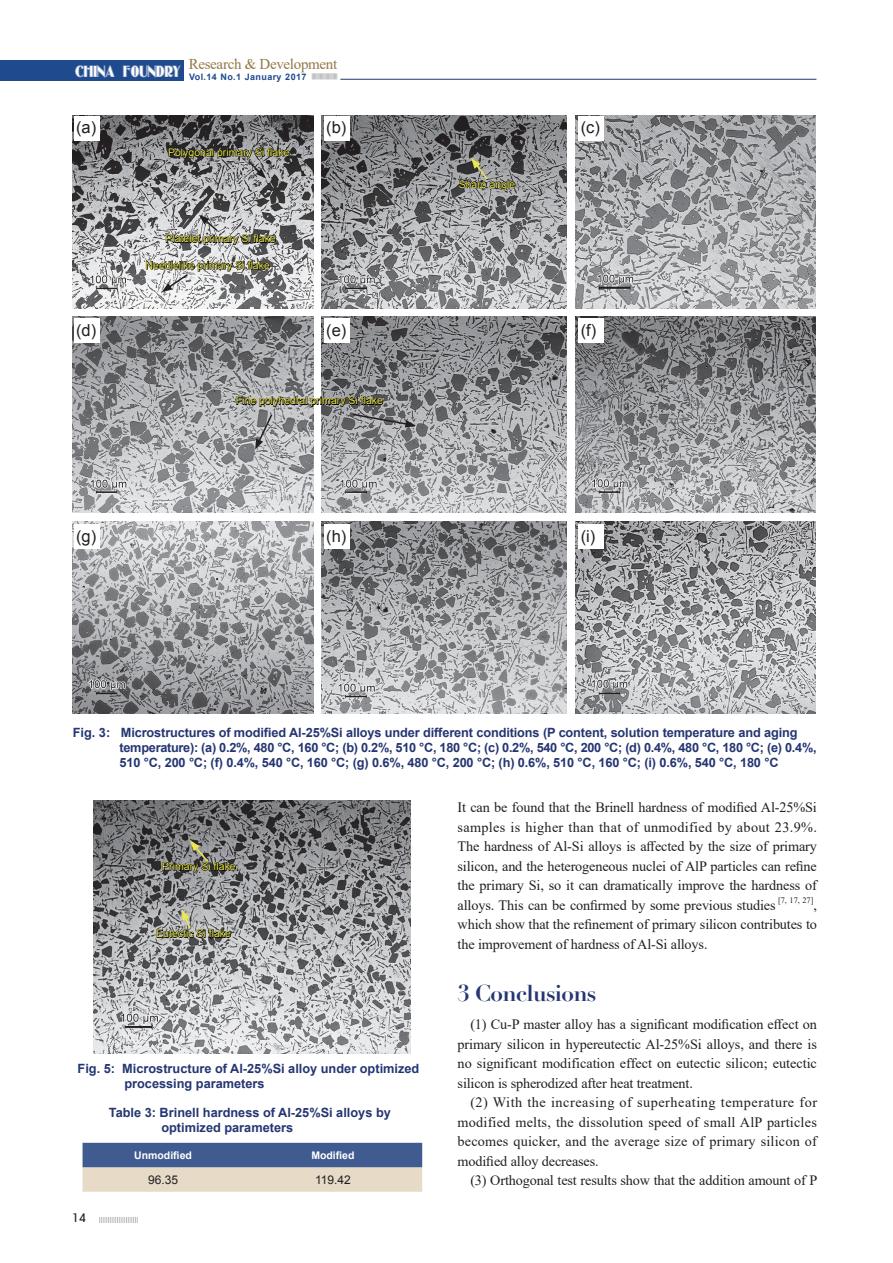
<style>
.page{position:relative;width:893px;height:1263px;background:#fff}
.page>*{position:absolute;margin:0;border:0;box-sizing:border-box;transform-origin:0 0}
.t1{font:700 22.5px "Didot";letter-spacing:-.03em;color:#253672}
.t2{font:16.5px "Arial";color:#231f20}
.t3{font:15.6px "Oldgate Lane Outline";color:#fff}
.t4{font:15px "Times New Roman";letter-spacing:-.02em;color:#937846}
.t5{font:14.25px/19.5px "Times New Roman";letter-spacing:-.01em;color:#231f20;text-align:justify}
.t6{font:700 12.75px/15px "Arial";letter-spacing:-.01em;color:#253672}
.t7{font:12px "Arial";color:#231f20}
.t8{font:500 12px "Avant Garde IT Cby BT";color:#231f20}
.t9{font:10.5px "Arial";color:#eae84e}
.t10{font:700 10.5px "Arial";color:#fff}
.t11{font:700 9px "Arial";letter-spacing:.04em;color:#204a8e}
.t12{font:8.25px "Times New Roman";color:#231f20}
</style>
<div class="page">
<svg style="left:99px;top:1217px;width:39px;height:6px"></svg>
<div style="left:0;top:60px;width:184px;height:21px;background:#204a8e"></div>
<svg style="left:312px;top:73px;width:25px;height:6px"></svg>
<hr style="left:340px;top:79px;width:476px;height:1px;background:#253672">
<svg style="left:83px;top:1143px;width:339px;height:49px;background:#949bac"></svg>
<img style="left:73px;top:116px;width:240px;height:192px">
<img style="left:322px;top:116px;width:245px;height:192px">
<img style="left:575px;top:116px;width:240px;height:192px">
<img style="left:73px;top:317px;width:240px;height:196px">
<img style="left:322px;top:317px;width:245px;height:196px">
<img style="left:575px;top:317px;width:240px;height:196px">
<img style="left:73px;top:521px;width:240px;height:192px">
<img style="left:322px;top:521px;width:245px;height:192px">
<img style="left:575px;top:521px;width:240px;height:192px">
<div style="left:74px;top:116px;width:26px;height:25px;background:#fff"></div>
<div style="left:324px;top:116px;width:26px;height:25px;background:#fff"></div>
<div style="left:578px;top:116px;width:26px;height:25px;background:#fff"></div>
<div style="left:74px;top:318px;width:26px;height:25px;background:#fff"></div>
<div style="left:324px;top:318px;width:26px;height:25px;background:#fff"></div>
<div style="left:578px;top:318px;width:26px;height:25px;background:#fff"></div>
<div style="left:74px;top:524px;width:26px;height:25px;background:#fff"></div>
<div style="left:324px;top:524px;width:26px;height:25px;background:#fff"></div>
<div style="left:578px;top:524px;width:26px;height:25px;background:#fff"></div>
<svg style="left:168px;top:147px;width:122px;height:32px;background:#707072"></svg>
<svg style="left:165px;top:215px;width:111px;height:30px;background:#8e8e90"></svg>
<svg style="left:146px;top:260px;width:125px;height:32px"></svg>
<svg style="left:458px;top:158px;width:58px;height:33px;background:#72726f"></svg>
<svg style="left:236px;top:396px;width:148px;height:11px;background:#555657"></svg>
<svg style="left:255px;top:413px;width:19px;height:36px"></svg>
<svg style="left:351px;top:413px;width:65px;height:15px"></svg>
<img style="left:94px;top:800px;width:317px;height:253px">
<svg style="left:162px;top:841px;width:74px;height:32px;background:#676866"></svg>
<svg style="left:156px;top:909px;width:76px;height:30px;background:#878886"></svg>
<p class="t3" style="left:75px;top:62px;width:107px">CHINA FOUNDRY</p>
<p class="t4" style="left:189px;top:53px;width:150px">Research &amp; Development</p>
<p class="t11" style="left:189px;top:70px;width:118px">Vol.14 No.1 January 2017</p>
<p class="t2" style="left:76px;top:117px;width:22px">(a)</p>
<p class="t2" style="left:326px;top:117px;width:22px">(b)</p>
<p class="t2" style="left:581px;top:117px;width:21px">(c)</p>
<p class="t9" style="left:168px;top:145px;width:123px">Polygonal primary Si flake</p>
<p class="t9" style="left:165px;top:232px;width:112px">Platelet primary Si flake</p>
<p class="t9" style="left:146px;top:258px;width:126px">Needlelike primary Si flake</p>
<p class="t9" style="left:459px;top:177px;width:58px">Sharp angle</p>
<p class="t2" style="left:76px;top:319px;width:22px">(d)</p>
<p class="t2" style="left:326px;top:319px;width:22px">(e)</p>
<p class="t2" style="left:581px;top:319px;width:17px">(f)</p>
<p class="t9" style="left:236px;top:394px;width:149px">Fine polyhedral primary Si flake</p>
<p class="t2" style="left:76px;top:525px;width:22px">(g)</p>
<p class="t2" style="left:326px;top:525px;width:22px">(h)</p>
<p class="t2" style="left:581px;top:525px;width:16px">(i)</p>
<p class="t6" style="left:120px;top:725px;width:699px;text-indent:-47px">Fig. 3: Microstructures of modified Al-25%Si alloys under different conditions (P content, solution temperature and aging temperature): (a) 0.2%, 480 °C, 160 °C; (b) 0.2%, 510 °C, 180 °C; (c) 0.2%, 540 °C, 200 °C; (d) 0.4%, 480 °C, 180 °C; (e) 0.4%,<br>510 °C, 200 °C; (f) 0.4%, 540 °C, 160 °C; (g) 0.6%, 480 °C, 200 °C; (h) 0.6%, 510 °C, 160 °C; (i) 0.6%, 540 °C, 180 °C</p>
<p class="t9" style="left:162px;top:859px;width:75px">Primary Si flake</p>
<p class="t9" style="left:156px;top:927px;width:76px">Eutectic Si flake</p>
<p class="t6" style="left:124px;top:1061px;width:296px;text-indent:-47px">Fig. 5: Microstructure of Al-25%Si alloy under optimized processing parameters</p>
<p class="t8" style="left:72px;top:1211px;width:15px">14</p>
<p class="t6" style="left:161px;top:1105px;width:231px;text-indent:-53px">Table 3: Brinell hardness of Al-25%Si alloys by optimized parameters</p>
<p class="t10" style="left:134px;top:1148px;width:59px">Unmodified</p>
<p class="t10" style="left:311px;top:1148px;width:45px">Modified</p>
<p class="t7" style="left:148px;top:1172px;width:32px">96.35</p>
<p class="t7" style="left:315px;top:1172px;width:37px">119.42</p>
<p class="t5" style="left:458px;top:797px;width:361px">It can be found that the Brinell hardness of modified Al-25%Si samples is higher than that of unmodified by about 23.9%.<br>The hardness of Al-Si alloys is affected by the size of primary silicon, and the heterogeneous nuclei of AlP particles can refine the primary Si, so it can dramatically improve the hardness of alloys. This can be confirmed by some previous studies</p>
<p class="t12" style="left:778px;top:894px;width:37px">[7, 17, 27]</p>
<p class="t5" style="left:458px;top:895px;width:361px;text-indent:356px">, which show that the refinement of primary silicon contributes to the improvement of hardness of Al-Si alloys.</p>
<h1 class="t1" style="left:457px;top:979px;width:141px">3 Conclusions</h1>
<p class="t5" style="left:458px;top:1014px;width:361px;text-indent:13px">(1) Cu-P master alloy has a significant modification effect on primary silicon in hypereutectic Al-25%Si alloys, and there is no significant modification effect on eutectic silicon; eutectic silicon is spherodized after heat treatment.</p>
<p class="t5" style="left:458px;top:1092px;width:361px;text-indent:13px">(2) With the increasing of superheating temperature for modified melts, the dissolution speed of small AlP particles becomes quicker, and the average size of primary silicon of modified alloy decreases.</p>
<p class="t5" style="left:470px;top:1170px;width:349px">(3) Orthogonal test results show that the addition amount of P</p>
</div>
